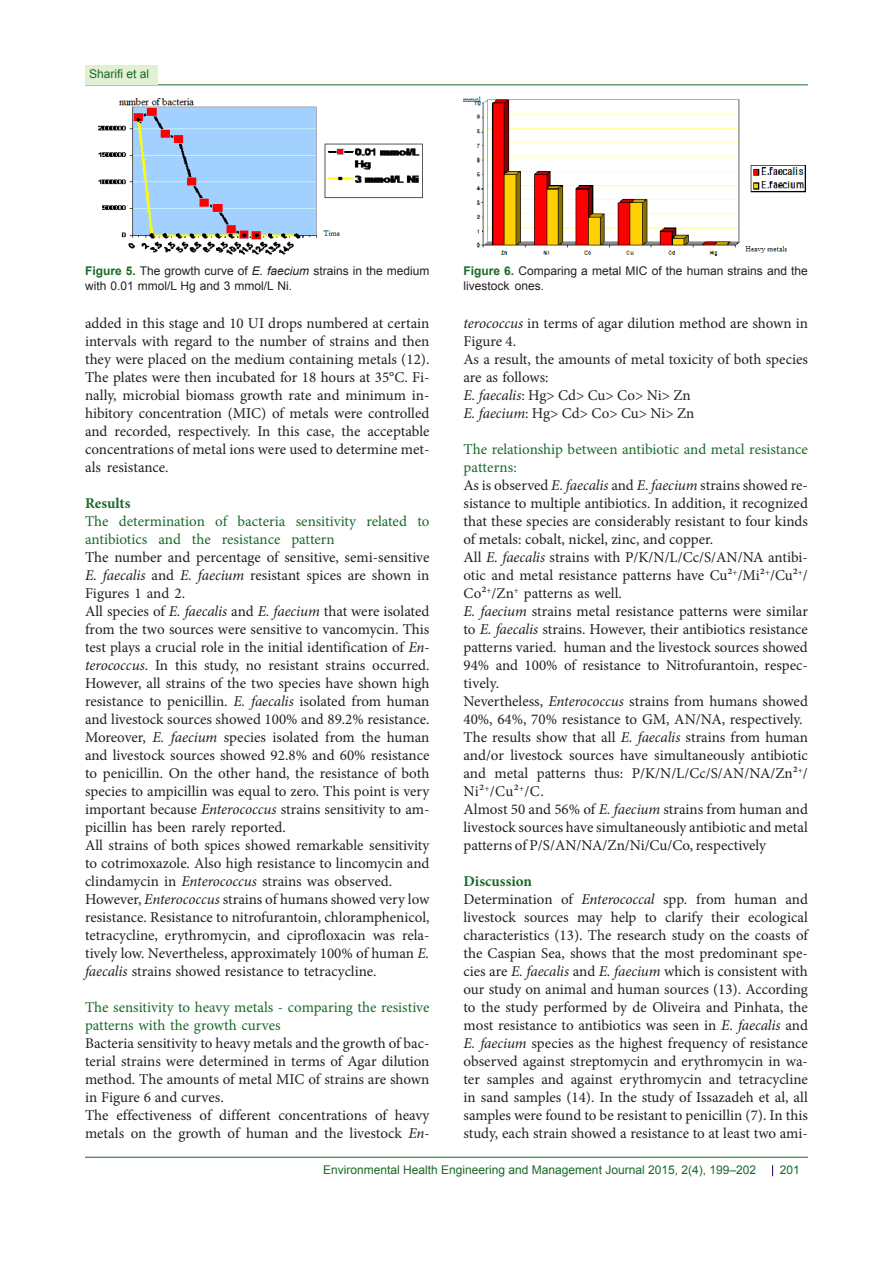
<style>
.page{position:relative;width:893px;height:1263px;background:#fff}
.page>*{position:absolute;margin:0;border:0;box-sizing:border-box;transform-origin:0 0}
.t1{font:15px/18px "Minion Pro";letter-spacing:-.005em;color:#231f20;text-align:justify}
.t2{font:15px/18px "Minion Pro";color:#196928}
.t3{font:700 15px "Minion Pro";color:#196928}
.t4{font:12px/15px "Arial";color:#231f20}
.t5{font:12px "Arial";color:#196928}
.s1{font-weight:700;color:#196928}
.s2{font-style:italic}
</style>
<div class="page">
<hr style="left:85px;top:1157px;width:723px;height:1px;background:#196928">
<hr style="left:85px;top:85px;width:723px;height:1px;background:#196928">
<div style="left:85px;top:65px;width:73px;height:20px;background:#e1f0d2"></div>
<img style="left:98px;top:98px;width:325px;height:157px">
<img style="left:463px;top:97px;width:343px;height:159px">
<p class="t5" style="left:89px;top:66px;width:62px">Sharifi et al</p>
<p class="t4" style="left:85px;top:263px;width:346px"><span class="s1">Figure 5.</span> The growth curve of <span class="s2">E. faecium</span> strains in the medium with 0.01 mmol/L Hg and 3 mmol/L Ni.</p>
<p class="t4" style="left:463px;top:263px;width:346px"><span class="s1">Figure 6.</span> Comparing a metal MIC of the human strains and the livestock ones.</p>
<p class="t1" style="left:85px;top:314px;width:346px">added in this stage and 10 UI drops numbered at certain intervals with regard to the number of strains and then they were placed on the medium containing metals (12).<br>The plates were then incubated for 18 hours at 35°C. Fi&shy;nally, microbial biomass growth rate and minimum in&shy;hibitory concentration (MIC) of metals were controlled and recorded, respectively. In this case, the acceptable concentrations of metal ions were used to determine met&shy;als resistance.</p>
<p class="t3" style="left:85px;top:493px;width:47px">Results</p>
<p class="t2" style="left:85px;top:512px;width:346px">The determination of bacteria sensitivity related to antibiotics and the resistance pattern</p>
<p class="t1" style="left:85px;top:548px;width:346px">The number and percentage of sensitive, semi-sensitive <span class="s2">E. faecalis</span> and <span class="s2">E. faecium</span> resistant spices are shown in Figures 1 and 2.</p>
<p class="t1" style="left:85px;top:602px;width:346px">All species of <span class="s2">E. faecalis</span> and <span class="s2">E. faecium</span> that were isolated from the two sources were sensitive to vancomycin. This test plays a crucial role in the initial identification of <span class="s2">En&shy;terococcus</span>. In this study, no resistant strains occurred.<br>However, all strains of the two species have shown high resistance to penicillin. <span class="s2">E. faecalis</span> isolated from human and livestock sources showed 100% and 89.2% resistance.<br>Moreover, <span class="s2">E. faecium</span> species isolated from the human and livestock sources showed 92.8% and 60% resistance to penicillin. On the other hand, the resistance of both species to ampicillin was equal to zero. This point is very important because <span class="s2">Enterococcus</span> strains sensitivity to am&shy;picillin has been rarely reported.</p>
<p class="t1" style="left:85px;top:836px;width:346px">All strains of both spices showed remarkable sensitivity to cotrimoxazole. Also high resistance to lincomycin and clindamycin in <span class="s2">Enterococcus</span> strains was observed.</p>
<p class="t1" style="left:85px;top:890px;width:346px">However, <span class="s2">Enterococcus</span> strains of humans showed very low resistance. Resistance to nitrofurantoin, chloramphenicol, tetracycline, erythromycin, and ciprofloxacin was rela&shy;tively low. Nevertheless, approximately 100% of human <span class="s2">E. faecalis</span> strains showed resistance to tetracycline.</p>
<p class="t2" style="left:85px;top:998px;width:346px">The sensitivity to heavy metals - comparing the resistive patterns with the growth curves</p>
<p class="t1" style="left:85px;top:1034px;width:346px">Bacteria sensitivity to heavy metals and the growth of bac&shy;terial strains were determined in terms of Agar dilution method. The amounts of metal MIC of strains are shown in Figure 6 and curves.</p>
<p class="t1" style="left:85px;top:1106px;width:346px">The effectiveness of different concentrations of heavy metals on the growth of human and the livestock <span class="s2">En-</span></p>
<p class="t1" style="left:463px;top:314px;width:346px"><span class="s2">terococcus</span> in terms of agar dilution method are shown in<br>Figure 4.</p>
<p class="t1" style="left:463px;top:350px;width:346px">As a result, the amounts of metal toxicity of both species are as follows:</p>
<p class="t1" style="left:463px;top:386px;width:229px"><span class="s2">E. faecalis</span>: Hg&gt; Cd&gt; Cu&gt; Co&gt; Ni&gt; Zn</p>
<p class="t1" style="left:463px;top:404px;width:232px"><span class="s2">E. faecium</span>: Hg&gt; Cd&gt; Co&gt; Cu&gt; Ni&gt; Zn</p>
<p class="t2" style="left:463px;top:440px;width:346px">The relationship between antibiotic and metal resistance patterns:</p>
<p class="t1" style="left:463px;top:476px;width:346px">As is observed <span class="s2">E. faecalis</span> and <span class="s2">E</span>. <span class="s2">faecium</span> strains showed re&shy;sistance to multiple antibiotics. In addition, it recognized that these species are considerably resistant to four kinds of metals: cobalt, nickel, zinc, and copper.</p>
<p class="t1" style="left:463px;top:548px;width:346px">All <span class="s2">E. faecalis</span> strains with P/K/N/L/Cc/S/AN/NA antibi&shy;otic and metal resistance patterns have Cu²<sup>+</sup>/Mi²<sup>+</sup>/Cu²<sup>+</sup>/ Co²<sup>+</sup>/Zn<sup>+</sup> patterns as well.</p>
<p class="t1" style="left:463px;top:602px;width:346px"><span class="s2">E. faecium</span> strains metal resistance patterns were similar to <span class="s2">E. faecalis</span> strains. However, their antibiotics resistance patterns varied. human and the livestock sources showed 94% and 100% of resistance to Nitrofurantoin, respec&shy;tively.</p>
<p class="t1" style="left:463px;top:692px;width:346px">Nevertheless, <span class="s2">Enterococcus</span> strains from humans showed<br>40%, 64%, 70% resistance to GM, AN/NA, respectively.</p>
<p class="t1" style="left:463px;top:728px;width:346px">The results show that all <span class="s2">E. faecalis</span> strains from human and/or livestock sources have simultaneously antibiotic and metal patterns thus: P/K/N/L/Cc/S/AN/NA/Zn²<sup>+</sup>/ Ni²<sup>+</sup>/Cu²<sup>+</sup>/C.</p>
<p class="t1" style="left:463px;top:800px;width:346px">Almost 50 and 56% of <span class="s2">E. faecium</span> strains from human and livestock sources have simultaneously antibiotic and metal patterns of P/S/AN/NA/Zn/Ni/Cu/Co, respectively</p>
<p class="t3" style="left:463px;top:871px;width:70px">Discussion</p>
<p class="t1" style="left:463px;top:890px;width:346px">Determination of <span class="s2">Enterococcal</span> spp<span class="s2">.</span> from human and livestock sources may help to clarify their ecological characteristics (13). The research study on the coasts of the Caspian Sea, shows that the most predominant spe&shy;cies are <span class="s2">E. faecalis</span> and <span class="s2">E. faecium</span> which is consistent with our study on animal and human sources (13). According to the study performed by de Oliveira and Pinhata, the most resistance to antibiotics was seen in <span class="s2">E. faecalis</span> and <span class="s2">E. faecium</span> species as the highest frequency of resistance observed against streptomycin and erythromycin in wa&shy;ter samples and against erythromycin and tetracycline in sand samples (14). In the study of Issazadeh et al, all samples were found to be resistant to penicillin (7). In this study, each strain showed a resistance to at least two ami-</p>
<p class="t5" style="left:323px;top:1162px;width:434px">Environmental Health Engineering and Management Journal 2015, 2(4), 199–202</p>
<p class="t5" style="left:780px;top:1162px;width:22px">201</p>
</div>
